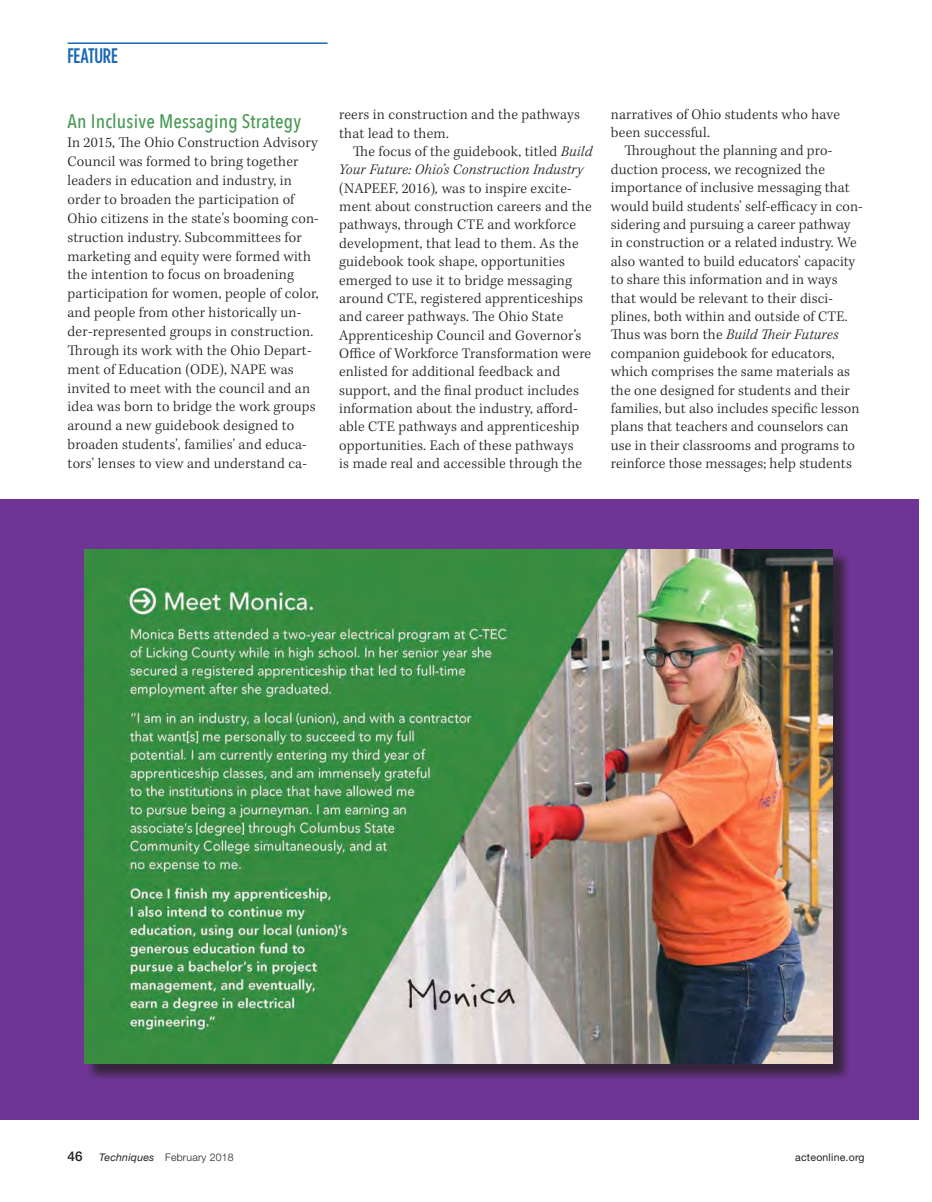
<style>
.page{position:relative;width:932px;height:1202px;background:#fff}
.page>*{position:absolute;margin:0;border:0;box-sizing:border-box;transform-origin:0 0}
.t1{font:500 21px "Gotham Condensed";letter-spacing:-.015em;color:#1a68b3}
.t2{font:500 19.5px "Avenir Next Condensed";letter-spacing:.01em;color:#499955}
.t3{font:300 15px/18.5px "Kepler Std";letter-spacing:.015em;color:#241f1f}
.t4{font:500 13.5px "Helvetica Neue LT Std";color:#241f1f}
.t5{font:300 10.5px "Helvetica Neue LT Std";letter-spacing:.02em;color:#241f1f}
.t6{font:10.5px "Helvetica Neue LT Std";letter-spacing:.02em;color:#241f1f}
.s1{font-style:italic}
.s2{font-weight:400;font-style:italic}
</style>
<div class="page">
<hr style="left:68px;top:42px;width:259px;height:2px;background:#1a68b3">
<div style="left:0;top:500px;width:918px;height:620px;background:#6e3594"></div>
<div style="left:86px;top:551px;width:764px;height:530px;background:#241f1f;opacity:.75"></div>
<img style="left:84px;top:549px;width:749px;height:514px">
<h1 class="t1" style="left:68px;top:43px;width:52px">FEATURE</h1>
<h2 class="t2" style="left:68px;top:110px;width:235px">An Inclusive Messaging Strategy</h2>
<p class="t3" style="left:68px;top:134px;width:253px;line-height:18.9px">In 2015, The Ohio Construction Advisory Council was formed to bring together leaders in education and industry, in order to broaden the participation of Ohio citizens in the state's booming con&shy;struction industry. Subcommittees for marketing and equity were formed with the intention to focus on broadening participation for women, people of color, and people from other historically un&shy;der-represented groups in construction.<br>Through its work with the Ohio Depart&shy;ment of Education (ODE), NAPE was invited to meet with the council and an idea was born to bridge the work groups around a new guidebook designed to broaden students', families' and educa&shy;tors' lenses to view and understand ca-</p>
<p class="t3" style="left:339px;top:106px;width:242px">reers in construction and the pathways that lead to them.</p>
<p class="t3" style="left:339px;top:143px;width:255px;text-indent:14px">The focus of the guidebook, titled <span class="s1">Build Your Future: Ohio’s Construction Industry </span>(NAPEEF, 2016)<span class="s1">,</span> was to inspire excite&shy;ment about construction careers and the pathways, through CTE and workforce development, that lead to them. As the guidebook took shape, opportunities emerged to use it to bridge messaging around CTE, registered apprenticeships and career pathways. The Ohio State Apprenticeship Council and Governor’s Office of Workforce Transformation were enlisted for additional feedback and support, and the final product includes information about the industry, afford&shy;able CTE pathways and apprenticeship opportunities. Each of these pathways<br>is made real and accessible through the</p>
<p class="t3" style="left:611px;top:105px;width:230px">narratives of Ohio students who have been successful.</p>
<p class="t3" style="left:611px;top:142px;width:253px;text-indent:14px">Throughout the planning and pro&shy;duction process, we recognized the importance of inclusive messaging that would build students’ self-efficacy in con&shy;sidering and pursuing a career pathway in construction or a related industry. We also wanted to build educators’ capacity to share this information and in ways that would be relevant to their disci&shy;plines, both within and outside of CTE.<br>Thus was born the <span class="s1">Build Their Futures </span>companion guidebook for educators, which comprises the same materials as the one designed for students and their families, but also includes specific lesson plans that teachers and counselors can use in their classrooms and programs to reinforce those messages; help students</p>
<p class="t4" style="left:68px;top:1147px;width:17px">46</p>
<p class="t5" style="left:99px;top:1150px;width:136px"><span class="s2">Techniques</span> February 2018</p>
<p class="t6" style="left:795px;top:1150px;width:71px">acteonline.org</p>
</div>
